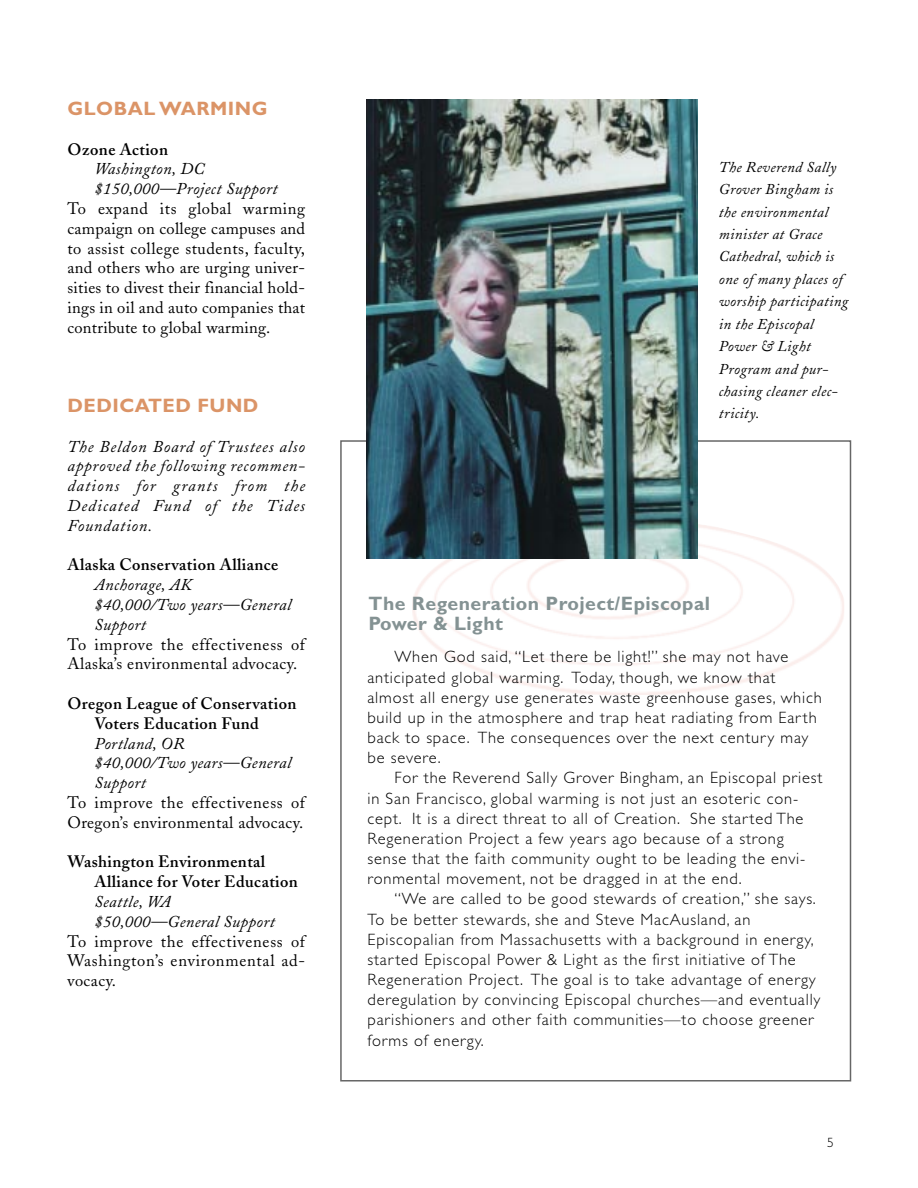
<style>
.page{position:relative;width:918px;height:1188px;background:#fff}
.page>*{position:absolute;margin:0;border:0;box-sizing:border-box;transform-origin:0 0}
.t1{font:700 19.35px/19.8px "Gill Sans";letter-spacing:.025em;color:#849293}
.t2{font:700 19.35px "Gill Sans";letter-spacing:.025em;color:#db9467}
.t3{font:300 16.5px/20.2px "Gill Sans";letter-spacing:.05em;color:#000}
.t4{font:16.5px/19.8px "Adobe Caslon";letter-spacing:.025em;color:#000;text-align:justify}
.t5{font:italic 16.5px/19.8px "Adobe Caslon";letter-spacing:.025em;color:#000}
.t6{font:600 16.5px/19.8px "Adobe Caslon";letter-spacing:.025em;color:#000}
.t7{font:italic 15px/22.4px "Adobe Caslon";letter-spacing:.025em;color:#000}
.t8{font:300 13.5px "Gill Sans";color:#000}
</style>
<div class="page">
<img style="left:412px;top:519px;width:432px;height:176px">
<img style="left:366px;top:100px;width:331px;height:458px">
<p class="t2" style="left:68px;top:102px;width:201px">GLOBAL WARMING</p>
<p class="t6" style="left:68px;top:141px;width:102px">Ozone Action</p>
<p class="t5" style="left:94px;top:161px;width:185px">Washington, DC $150,000—Project Support</p>
<p class="t4" style="left:68px;top:201px;width:239px">To expand its global warming campaign on college campuses and to assist college students, faculty, and others who are urging univer&shy;sities to divest their financial hold&shy;ings in oil and auto companies that contribute to global warming.</p>
<p class="t2" style="left:68px;top:399px;width:193px">DEDICATED FUND</p>
<p class="t5" style="left:68px;top:438px;width:239px;text-align:justify">The Beldon Board of Trustees also approved the following recommen&shy;dations for grants from the Dedicated Fund of the Tides Foundation.</p>
<p class="t6" style="left:68px;top:557px;width:212px">Alaska Conservation Alliance</p>
<p class="t5" style="left:94px;top:577px;width:198px">Anchorage, AK<br>$40,000/Two years—General<br>Support</p>
<p class="t4" style="left:68px;top:636px;width:239px">To improve the effectiveness of<br>Alaska’s environmental advocacy.</p>
<p class="t6" style="left:94px;top:696px;width:204px;text-indent:-27px">Oregon League of Conservation<br>Voters Education Fund</p>
<p class="t5" style="left:94px;top:735px;width:198px">Portland, OR<br>$40,000/Two years—General<br>Support</p>
<p class="t4" style="left:68px;top:795px;width:239px">To improve the effectiveness of<br>Oregon’s environmental advocacy.</p>
<p class="t6" style="left:94px;top:854px;width:205px;text-indent:-27px">Washington Environmental<br>Alliance for Voter Education</p>
<p class="t5" style="left:94px;top:894px;width:182px">Seattle, WA $50,000—General Support</p>
<p class="t4" style="left:68px;top:933px;width:239px">To improve the effectiveness of Washington’s environmental ad&shy;vocacy.</p>
<p class="t7" style="left:719px;top:157px;width:131px">The Reverend Sally<br>Grover Bingham is the environmental minister at Grace<br>Cathedral, which is one of many places of worship participating in the Episcopal<br>Power &amp; Light<br>Program and pur&shy;chasing cleaner elec&shy;tricity.</p>
<p class="t1" style="left:369px;top:596px;width:343px">The Regeneration Project/Episcopal<br>Power &amp; Light</p>
<p class="t3" style="left:367px;top:648px;width:456px;text-indent:27px">When God said, “Let there be light!” she may not have anticipated global warming. Today, though, we know that almost all energy use generates waste greenhouse gases, which build up in the atmosphere and trap heat radiating from Earth back to space. The consequences over the next century may be severe.</p>
<p class="t3" style="left:367px;top:770px;width:457px;text-indent:27px">For the Reverend Sally Grover Bingham, an Episcopal priest in San Francisco, global warming is not just an esoteric con&shy;cept. It is a direct threat to all of Creation. She started The Regeneration Project a few years ago because of a strong sense that the faith community ought to be leading the envi&shy;ronmental movement, not be dragged in at the end.</p>
<p class="t3" style="left:367px;top:891px;width:454px;text-indent:27px">“We are called to be good stewards of creation,” she says.<br>To be better stewards, she and Steve MacAusland, an Episcopalian from Massachusetts with a background in energy, started Episcopal Power &amp; Light as the first initiative of The Regeneration Project. The goal is to take advantage of energy deregulation by convincing Episcopal churches—and eventually parishioners and other faith communities—to choose greener forms of energy.</p>
<p class="t8" style="left:827px;top:1138px;width:8px">5</p>
</div>
